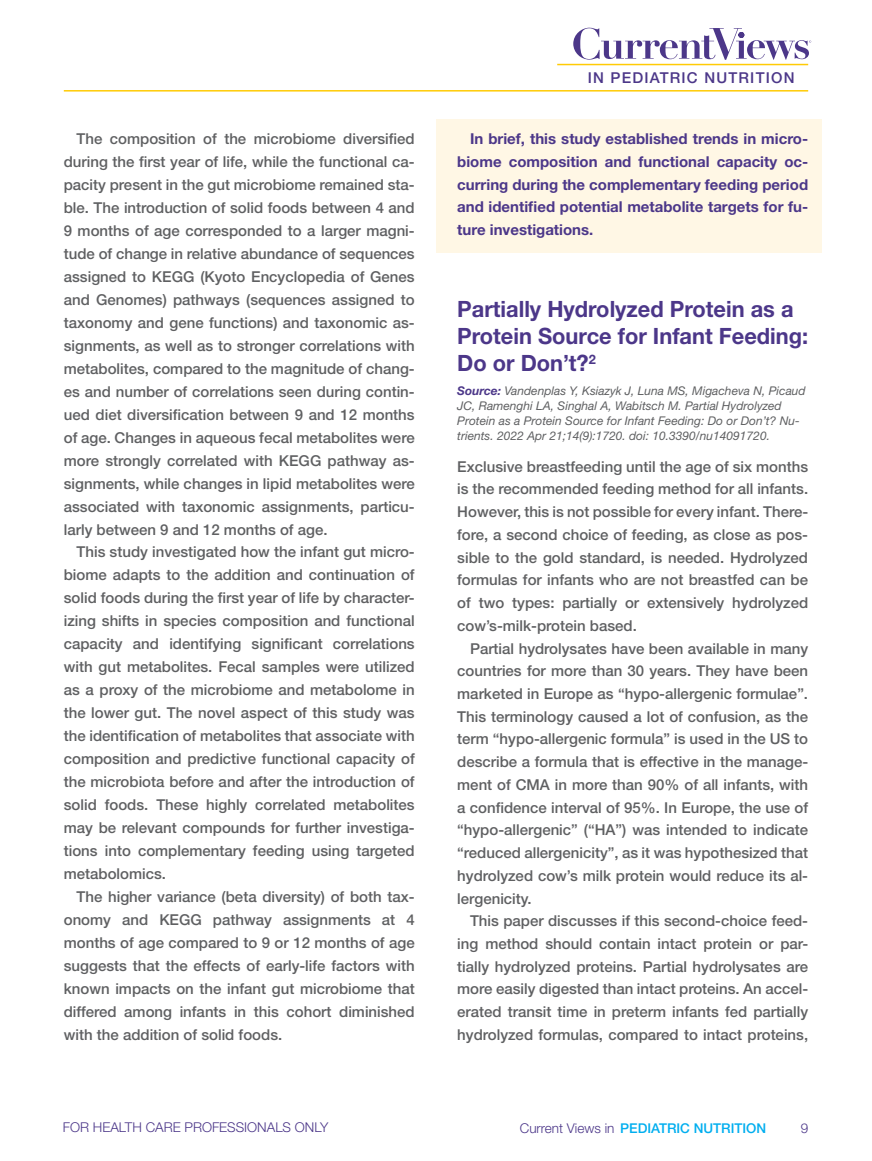
<style>
.page{position:relative;width:872px;height:1161px;background:#fff}
.page>*{position:absolute;margin:0;border:0;box-sizing:border-box;transform-origin:0 0}
.t1{font:700 22.5px/27.2px "Helvetica Neue LT Std";color:#4c3789}
.t2{font:500 15px/23px "Helvetica Neue LT Std";color:#5f6062;text-align:justify}
.t3{font:700 15px/22.8px "Helvetica Neue LT Std";color:#4c3789;text-align:justify}
.t4{font:500 15px "Helvetica Neue LT Std";letter-spacing:.08em;color:#4c3789}
.t5{font:500 13.5px "Helvetica Neue LT Std";color:#00aeef}
.t6{font:300 13.5px "Helvetica Neue LT Std";color:#4c3789}
.t7{font:italic 12px/15.1px "Helvetica Neue LT Std";color:#5f6062}
.s1{font-weight:700;color:#4c3789}
.s2{font-weight:300;color:#4c3789}
</style>
<div class="page">
<svg style="left:573px;top:28px;width:238px;height:32px"></svg>
<hr style="left:64px;top:90px;width:744px;height:2px;background:#ffcb05">
<hr style="left:557px;top:64px;width:251px;height:1px;background:#ffcb05">
<div style="left:436px;top:119px;width:386px;height:134px;background:#fff7e5"></div>
<p class="t2" style="left:64px;top:127px;width:352px;text-indent:13px">The composition of the microbiome diversified during the first year of life, while the functional ca&shy;pacity present in the gut microbiome remained sta&shy;ble. The introduction of solid foods between 4 and 9 months of age corresponded to a larger magni&shy;tude of change in relative abundance of sequences assigned to KEGG (Kyoto Encyclopedia of Genes and Genomes) pathways (sequences assigned to taxonomy and gene functions) and taxonomic as&shy;signments, as well as to stronger correlations with metabolites, compared to the magnitude of chang&shy;es and number of correlations seen during contin&shy;ued diet diversification between 9 and 12 months of age. Changes in aqueous fecal metabolites were more strongly correlated with KEGG pathway as&shy;signments, while changes in lipid metabolites were associated with taxonomic assignments, particu&shy;larly between 9 and 12 months of age.</p>
<p class="t2" style="left:64px;top:540px;width:352px;text-indent:13px">This study investigated how the infant gut micro&shy;biome adapts to the addition and continuation of solid foods during the first year of life by character&shy;izing shifts in species composition and functional capacity and identifying significant correlations with gut metabolites. Fecal samples were utilized as a proxy of the microbiome and metabolome in the lower gut. The novel aspect of this study was the identification of metabolites that associate with composition and predictive functional capacity of the microbiota before and after the introduction of solid foods. These highly correlated metabolites may be relevant compounds for further investiga&shy;tions into complementary feeding using targeted metabolomics.</p>
<p class="t2" style="left:64px;top:885px;width:352px;text-indent:13px">The higher variance (beta diversity) of both tax&shy;onomy and KEGG pathway assignments at 4 months of age compared to 9 or 12 months of age suggests that the effects of early-life factors with known impacts on the infant gut microbiome that differed among infants in this cohort diminished with the addition of solid foods.</p>
<p class="t4" style="left:588px;top:69px;width:208px">IN PEDIATRIC NUTRITION</p>
<p class="t3" style="left:457px;top:127px;width:352px;text-indent:13px">In brief, this study established trends in micro&shy;biome composition and functional capacity oc&shy;curring during the complementary feeding period and identified potential metabolite targets for fu&shy;ture investigations.</p>
<h1 class="t1" style="left:457px;top:294px;width:352px">Partially Hydrolyzed Protein as a<br>Protein Source for Infant Feeding:<br>Do or Don’t?<sup>2</sup></h1>
<p class="t7" style="left:457px;top:383px;width:350px"><span class="s1">Source:</span> Vandenplas Y, Ksiazyk J, Luna MS, Migacheva N, Picaud JC, Ramenghi LA, Singhal A, Wabitsch M. Partial Hydrolyzed Protein as a Protein Source for Infant Feeding: Do or Don’t? Nu&shy;trients. 2022 Apr 21;14(9):1720. doi: 10.3390/nu14091720.</p>
<p class="t2" style="left:457px;top:455px;width:352px">Exclusive breastfeeding until the age of six months is the recommended feeding method for all infants.<br>However, this is not possible for every infant. There&shy;fore, a second choice of feeding, as close as pos&shy;sible to the gold standard, is needed. Hydrolyzed formulas for infants who are not breastfed can be of two types: partially or extensively hydrolyzed cow’s-milk-protein based.</p>
<p class="t2" style="left:457px;top:637px;width:352px;text-indent:13px">Partial hydrolysates have been available in many countries for more than 30 years. They have been marketed in Europe as “hypo-allergenic formulae”.<br>This terminology caused a lot of confusion, as the term “hypo-allergenic formula” is used in the US to describe a formula that is effective in the manage&shy;ment of CMA in more than 90% of all infants, with a confidence interval of 95%. In Europe, the use of “hypo-allergenic” (“HA”) was intended to indicate “reduced allergenicity”, as it was hypothesized that hydrolyzed cow’s milk protein would reduce its al&shy;lergenicity.</p>
<p class="t2" style="left:457px;top:909px;width:352px;text-indent:13px">This paper discusses if this second-choice feed&shy;ing method should contain intact protein or par&shy;tially hydrolyzed proteins. Partial hydrolysates are more easily digested than intact proteins. An accel&shy;erated transit time in preterm infants fed partially hydrolyzed formulas, compared to intact proteins,</p>
<p class="t6" style="left:63px;top:1119px;width:267px">FOR HEALTH CARE PROFESSIONALS ONLY</p>
<p class="t5" style="left:520px;top:1120px;width:248px"><span class="s2">Current Views in</span> PEDIATRIC NUTRITION</p>
<p class="t6" style="left:800px;top:1119px;width:9px">9</p>
</div>
